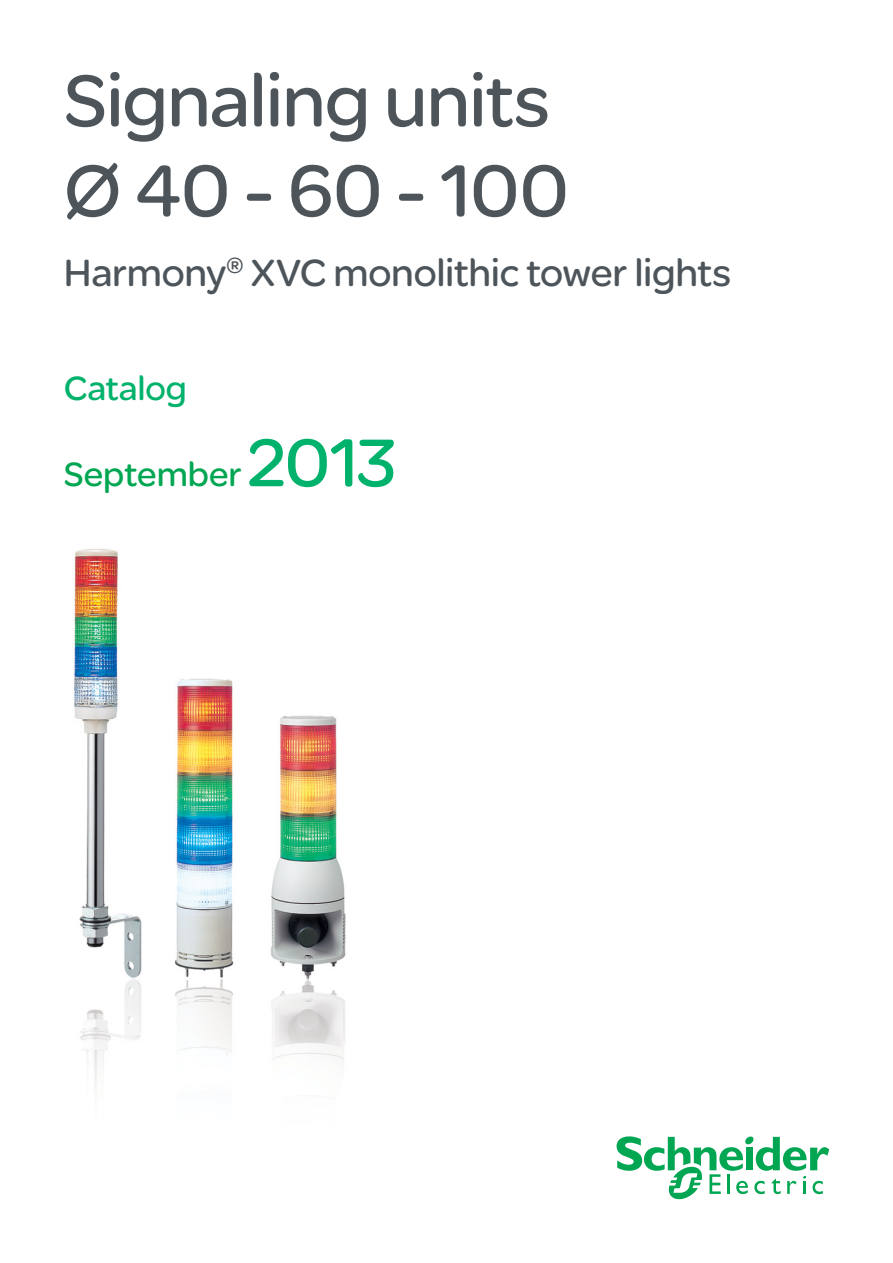
<style>
.page{position:relative;width:893px;height:1263px;background:#fff}
.page>*{position:absolute;margin:0;border:0;box-sizing:border-box;transform-origin:0 0}
.t1{font:78px/90px "SE Optimist";letter-spacing:-.015em;color:#4d555b}
.t2{font:40.5px "SE Optimist";letter-spacing:-.01em;color:#4d555b}
.t3{font:36px "SE Optimist";color:#00a651}
.t4{font:36px "SE Optimist";letter-spacing:-.005em;color:#00b26b}
.s1{font-size:72px;color:#00b26b}
</style>
<div class="page">
<svg style="left:617px;top:1136px;width:212px;height:64px"></svg>
<img style="left:74px;top:549px;width:272px;height:543px">
<h1 class="t1" style="left:64px;top:53px;width:507px">Signaling units<br>Ø 40 - 60 - 100</h1>
<p class="t2" style="left:64px;top:245px;width:669px">Harmony<sup>®</sup> XVC monolithic tower lights</p>
<p class="t4" style="left:64px;top:363px;width:125px">Catalog</p>
<p class="t3" style="left:64px;top:449px;width:334px">September <span class="s1">2013</span></p>
</div>
